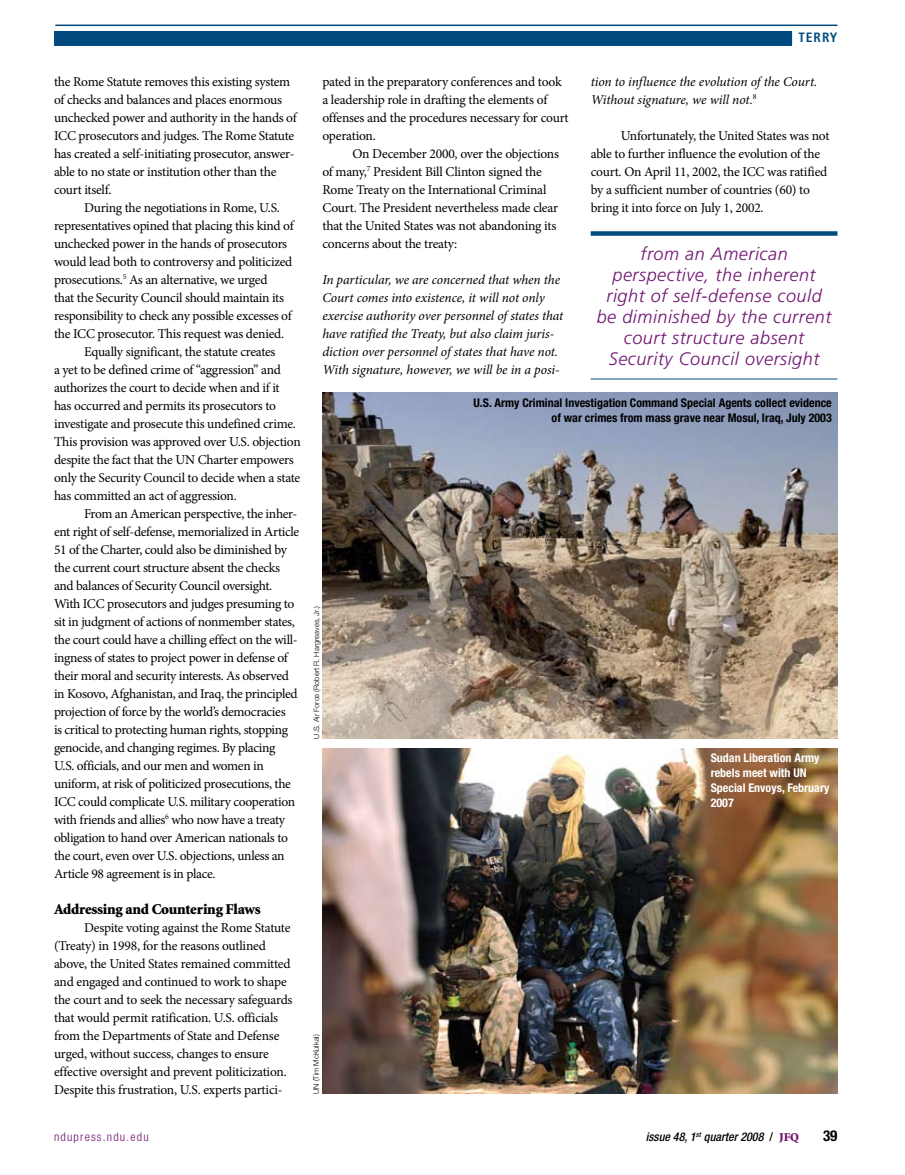
<style>
.page{position:relative;width:905px;height:1175px;background:#fff}
.page>*{position:absolute;margin:0;border:0;box-sizing:border-box;transform-origin:0 0}
.t1{font:italic 300 18px/21px "Frutiger LT Std";letter-spacing:.03em;color:#701471;text-align:center}
.t2{font:900 15px "Minion Std";letter-spacing:-.015em;color:#000}
.t3{font:700 condensed 15px "Helvetica Neue LT Std";color:#000}
.t4{font:13.5px/18px "Minion Pro";letter-spacing:-.025em;color:#000}
.t5{font:italic 13.5px/18px "Minion Pro";letter-spacing:-.01em;color:#000}
.t6{font:700 condensed 13.5px "Frutiger LT Std";letter-spacing:.075em;color:#004a80}
.t7{font:700 condensed 12px/15px "Helvetica Neue LT Std";color:#000;text-align:right}
.t8{font:700 condensed 12px/15px "Helvetica Neue LT Std";color:#fff}
.t9{font:italic 500 condensed 12px "Helvetica Neue LT Std";color:#000}
.t10{font:300 condensed 12px "Helvetica Neue LT Std";letter-spacing:.1em;color:#701471}
.t11{font:300 7.5px "Helvetica Neue LT Std";color:#000}
.s1{font-style:normal}
.s2{font-family:"Minion Std";font-weight:900;font-style:normal;font-stretch:normal;color:#701471}
</style>
<div class="page">
<hr style="left:55px;top:25px;width:782px;height:1px;background:#004a80">
<div style="left:54px;top:31px;width:738px;height:15px;background:#004a80"></div>
<img style="left:322px;top:393px;width:515px;height:345px">
<img style="left:322px;top:748px;width:515px;height:345px">
<div style="left:590px;top:231px;width:247px;height:5px;background:#004a80"></div>
<hr style="left:590px;top:378px;width:247px;height:1px;background:#004a80">
<p class="t6" style="left:798px;top:30px;width:41px">TERRY</p>
<p class="t4" style="left:54px;top:72px;width:244px">the Rome Statute removes this existing system of checks and balances and places enormous unchecked power and authority in the hands of ICC prosecutors and judges. The Rome Statute has created a self-initiating prosecutor, answer&shy;able to no state or institution other than the court itself.</p>
<p class="t4" style="left:84px;top:198px;width:197px">During the negotiations in Rome, U.S.</p>
<p class="t4" style="left:54px;top:216px;width:241px">representatives opined that placing this kind of</p>
<p class="t4" style="left:54px;top:234px;width:235px">unchecked power in the hands of prosecutors</p>
<p class="t4" style="left:54px;top:252px;width:240px">would lead both to controversy and politicized</p>
<p class="t4" style="left:54px;top:270px;width:215px">prosecutions.<sup>5</sup> As an alternative, we urged</p>
<p class="t4" style="left:54px;top:288px;width:231px">that the Security Council should maintain its</p>
<p class="t4" style="left:54px;top:306px;width:239px">responsibility to check any possible excesses of</p>
<p class="t4" style="left:54px;top:324px;width:231px">the ICC prosecutor. This request was denied.</p>
<p class="t4" style="left:84px;top:342px;width:193px">Equally significant, the statute creates</p>
<p class="t4" style="left:54px;top:360px;width:228px">a yet to be defined crime of “aggression” and</p>
<p class="t4" style="left:54px;top:378px;width:227px">authorizes the court to decide when and if it</p>
<p class="t4" style="left:54px;top:396px;width:223px">has occurred and permits its prosecutors to</p>
<p class="t4" style="left:54px;top:414px;width:243px">investigate and prosecute this undefined crime.</p>
<p class="t4" style="left:54px;top:432px;width:248px">This provision was approved over U.S. objection</p>
<p class="t4" style="left:54px;top:450px;width:241px">despite the fact that the UN Charter empowers</p>
<p class="t4" style="left:54px;top:468px;width:248px">only the Security Council to decide when a state</p>
<p class="t4" style="left:54px;top:486px;width:184px">has committed an act of aggression.</p>
<p class="t4" style="left:84px;top:504px;width:215px">From an American perspective, the inher-</p>
<p class="t4" style="left:54px;top:522px;width:247px">ent right of self-defense, memorialized in Article</p>
<p class="t4" style="left:54px;top:540px;width:234px">51 of the Charter, could also be diminished by</p>
<p class="t4" style="left:54px;top:558px;width:227px">the current court structure absent the checks</p>
<p class="t4" style="left:54px;top:576px;width:220px">and balances of Security Council oversight.</p>
<p class="t4" style="left:54px;top:594px;width:242px">With ICC prosecutors and judges presuming to</p>
<p class="t4" style="left:54px;top:612px;width:242px">sit in judgment of actions of nonmember states,</p>
<p class="t4" style="left:54px;top:630px;width:245px">the court could have a chilling effect on the will-</p>
<p class="t4" style="left:54px;top:648px;width:235px">ingness of states to project power in defense of</p>
<p class="t4" style="left:54px;top:666px;width:236px">their moral and security interests. As observed</p>
<p class="t4" style="left:54px;top:684px;width:245px">in Kosovo, Afghanistan, and Iraq, the principled</p>
<p class="t4" style="left:54px;top:702px;width:233px">projection of force by the world’s democracies</p>
<p class="t4" style="left:54px;top:720px;width:235px">is critical to protecting human rights, stopping</p>
<p class="t4" style="left:54px;top:738px;width:223px">genocide, and changing regimes. By placing</p>
<p class="t4" style="left:54px;top:756px;width:211px">U.S. officials, and our men and women in</p>
<p class="t4" style="left:54px;top:774px;width:238px">uniform, at risk of politicized prosecutions, the</p>
<p class="t4" style="left:54px;top:792px;width:242px">ICC could complicate U.S. military cooperation</p>
<p class="t4" style="left:54px;top:810px;width:232px">with friends and allies<sup>6</sup> who now have a treaty</p>
<p class="t4" style="left:54px;top:828px;width:235px">obligation to hand over American nationals to</p>
<p class="t4" style="left:54px;top:846px;width:232px">the court, even over U.S. objections, unless an</p>
<p class="t4" style="left:54px;top:864px;width:163px">Article 98 agreement is in place.</p>
<p class="t2" style="left:54px;top:901px;width:208px">Addressing and Countering Flaws</p>
<p class="t4" style="left:54px;top:918px;width:240px;text-indent:30px">Despite voting against the Rome Statute (Treaty) in 1998, for the reasons outlined above, the United States remained committed and engaged and continued to work to shape the court and to seek the necessary safeguards that would permit ratification. U.S. officials from the Departments of State and Defense urged, without success, changes to ensure effective oversight and prevent politicization.<br>Despite this frustration, U.S. experts partici-</p>
<p class="t4" style="left:322px;top:72px;width:248px">pated in the preparatory conferences and took a leadership role in drafting the elements of offenses and the procedures necessary for court operation.</p>
<p class="t4" style="left:322px;top:144px;width:238px;text-indent:30px">On December 2000, over the objections of many,<sup>7</sup> President Bill Clinton signed the Rome Treaty on the International Criminal Court. The President nevertheless made clear that the United States was not abandoning its concerns about the treaty:</p>
<p class="t5" style="left:322px;top:270px;width:242px">In particular, we are concerned that when the Court comes into existence, it will not only exercise authority over personnel of states that have ratified the Treaty, but also claim juris&shy;diction over personnel of states that have not.<br>With signature, however, we will be in a posi-</p>
<p class="t5" style="left:590px;top:72px;width:228px">tion to influence the evolution of the Court.<br>Without signature, we will not.<sup>8</sup></p>
<p class="t4" style="left:590px;top:126px;width:240px;text-indent:30px">Unfortunately, the United States was not able to further influence the evolution of the court. On April 11, 2002, the ICC was ratified by a sufficient number of countries (60) to bring it into force on July 1, 2002.</p>
<h1 class="t1" style="left:596px;top:243px;width:236px">from an American perspective, the inherent right of self-defense could be diminished by the current court structure absent<br>Security Council oversight</h1>
<p class="t7" style="left:473px;top:395px;width:360px">U.S. Army Criminal Investigation Command Special Agents collect evidence of war crimes from mass grave near Mosul, Iraq, July 2003</p>
<p class="t11" style="left:312px;top:738px;width:134px;rotate:-90deg">U.S. Air Force (Robert R. Hargreaves, Jr.)</p>
<p class="t11" style="left:311px;top:1094px;width:61px;rotate:-90deg">UN (Tim McKulkal)</p>
<p class="t11" style="left:517px;top:531px;width:61px">UN (Tim McKulkal)</p>
<p class="t8" style="left:710px;top:750px;width:120px">Sudan Liberation Army rebels meet with UN<br>Special Envoys, February<br>2007</p>
<p class="t10" style="left:54px;top:1129px;width:96px">ndupress.ndu.edu</p>
<p class="t9" style="left:645px;top:1129px;width:155px">issue 48, 1<sup>st</sup> quarter 2008 <span class="s1">/</span> <span class="s2">JFQ</span></p>
<p class="t3" style="left:823px;top:1126px;width:16px">39</p>
</div>
